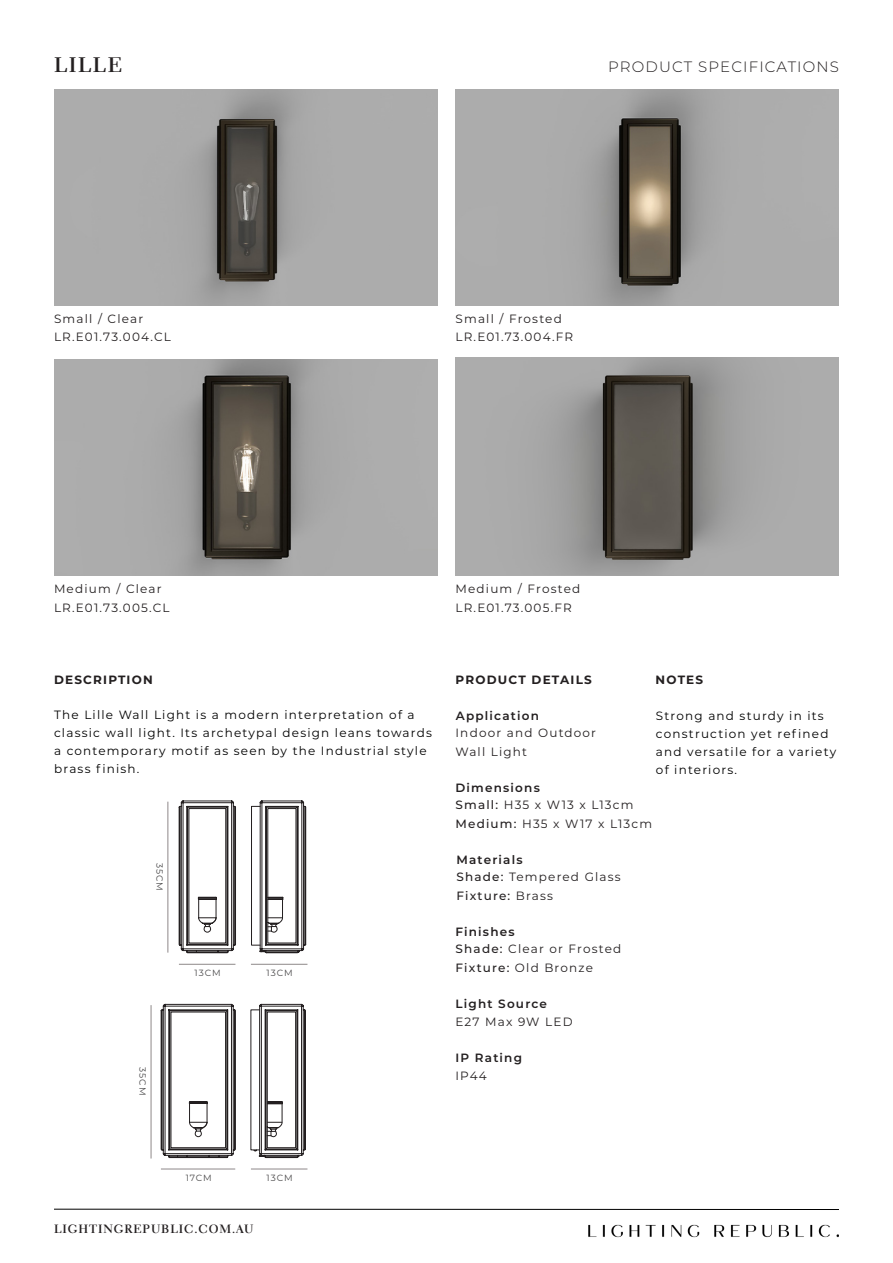
<style>
.page{position:relative;width:893px;height:1263px;background:#fff}
.page>*{position:absolute;margin:0;border:0;box-sizing:border-box;transform-origin:0 0}
.t1{font:700 21px "Electra LT Std";letter-spacing:.075em;color:#231f20}
.t2{font:300 15px "Montserrat";letter-spacing:.075em;color:#231f20}
.t3{font:12px "Montserrat";letter-spacing:.1em;color:#231f20}
.t4{font:12px/18px "Montserrat";letter-spacing:.1em;color:#000}
.t5{font:600 12px "Montserrat";letter-spacing:.1em;color:#231f20}
.t6{font:700 12px "Montserrat";letter-spacing:.1em;color:#231f20}
.t7{font:700 12px "Electra LT Std";letter-spacing:.075em;color:#231f20}
.t8{font:500 12px "Montserrat";letter-spacing:.1em;color:#231f20}
.t9{font:9px "Montserrat";letter-spacing:.1em;color:#494849}
.s1{font-weight:500}
.s2{font-weight:400}
</style>
<div class="page">
<hr style="left:54px;top:1209px;width:785px;height:1px;background:#000">
<img style="left:588px;top:1224px;width:251px;height:14px">
<img style="left:54px;top:359px;width:383px;height:216px">
<img style="left:54px;top:90px;width:383px;height:216px">
<img style="left:455px;top:89px;width:384px;height:217px">
<hr style="left:179px;top:964px;width:56px;height:1px;background:#8e8889">
<hr style="left:168px;top:802px;width:1px;height:151px;background:#8e8889">
<img style="left:455px;top:358px;width:384px;height:216px">
<svg style="left:179px;top:801px;width:57px;height:152px"></svg>
<svg style="left:251px;top:801px;width:55px;height:152px"></svg>
<svg style="left:161px;top:1004px;width:75px;height:154px"></svg>
<svg style="left:251px;top:1004px;width:55px;height:154px"></svg>
<hr style="left:251px;top:964px;width:56px;height:1px;background:#8e8889">
<hr style="left:161px;top:1169px;width:74px;height:1px;background:#8e8889">
<hr style="left:251px;top:1169px;width:56px;height:1px;background:#8e8889">
<hr style="left:151px;top:1005px;width:1px;height:153px;background:#8e8889">
<p class="t1" style="left:54px;top:52px;width:70px">LILLE</p>
<p class="t3" style="left:54px;top:310px;width:91px">Small / Clear</p>
<p class="t3" style="left:54px;top:329px;width:118px">LR.E01.73.004.CL</p>
<p class="t2" style="left:608px;top:56px;width:232px">PRODUCT SPECIFICATIONS</p>
<p class="t3" style="left:455px;top:310px;width:108px">Small / Frosted</p>
<p class="t3" style="left:455px;top:329px;width:119px">LR.E01.73.004.FR</p>
<p class="t3" style="left:54px;top:581px;width:109px">Medium / Clear</p>
<p class="t3" style="left:54px;top:599px;width:117px">LR.E01.73.005.CL</p>
<p class="t3" style="left:455px;top:581px;width:126px">Medium / Frosted</p>
<p class="t3" style="left:455px;top:599px;width:118px">LR.E01.73.005.FR</p>
<p class="t6" style="left:54px;top:671px;width:100px">DESCRIPTION</p>
<p class="t4" style="left:54px;top:706px;width:379px">The Lille Wall Light is a modern interpretation of a classic wall light. Its archetypal design leans towards a contemporary motif as seen by the Industrial style brass finish.</p>
<p class="t9" style="left:166px;top:863px;width:29px;rotate:90deg">35CM</p>
<p class="t9" style="left:195px;top:966px;width:28px">13CM</p>
<p class="t9" style="left:149px;top:1067px;width:29px;rotate:90deg">35CM</p>
<p class="t9" style="left:267px;top:966px;width:28px">13CM</p>
<p class="t6" style="left:455px;top:671px;width:138px">PRODUCT DETAILS</p>
<p class="t6" style="left:655px;top:671px;width:49px">NOTES</p>
<p class="t5" style="left:456px;top:707px;width:85px">Application</p>
<p class="t4" style="left:656px;top:706px;width:182px">Strong and sturdy in its construction yet refined and versatile for a variety of interiors.</p>
<p class="t3" style="left:455px;top:725px;width:142px">Indoor and Outdoor</p>
<p class="t3" style="left:455px;top:743px;width:73px">Wall Light</p>
<p class="t5" style="left:455px;top:779px;width:86px">Dimensions</p>
<p class="t3" style="left:455px;top:797px;width:180px"><span class="s1">Small:</span> H35 x W13 x L13cm</p>
<p class="t3" style="left:455px;top:815px;width:198px"><span class="s1">Medium:</span> H35 x W17 x L13cm</p>
<p class="t5" style="left:456px;top:851px;width:68px">Materials</p>
<p class="t3" style="left:456px;top:869px;width:166px"><span class="s1">Shade:</span> Tempered Glass</p>
<p class="t8" style="left:456px;top:887px;width:98px">Fixture: <span class="s2">Brass</span></p>
<p class="t5" style="left:455px;top:923px;width:61px">Finishes</p>
<p class="t3" style="left:456px;top:941px;width:167px"><span class="s1">Shade:</span> Clear or Frosted</p>
<p class="t3" style="left:456px;top:959px;width:139px"><span class="s1">Fixture:</span> Old Bronze</p>
<p class="t5" style="left:455px;top:995px;width:93px">Light Source</p>
<p class="t3" style="left:455px;top:1013px;width:119px">E27 Max 9W LED</p>
<p class="t5" style="left:455px;top:1049px;width:68px">IP Rating</p>
<p class="t3" style="left:455px;top:1067px;width:33px">IP44</p>
<p class="t9" style="left:186px;top:1171px;width:28px">17CM</p>
<p class="t9" style="left:267px;top:1171px;width:28px">13CM</p>
<p class="t7" style="left:54px;top:1221px;width:201px">LIGHTINGREPUBLIC.COM.AU</p>
</div>
